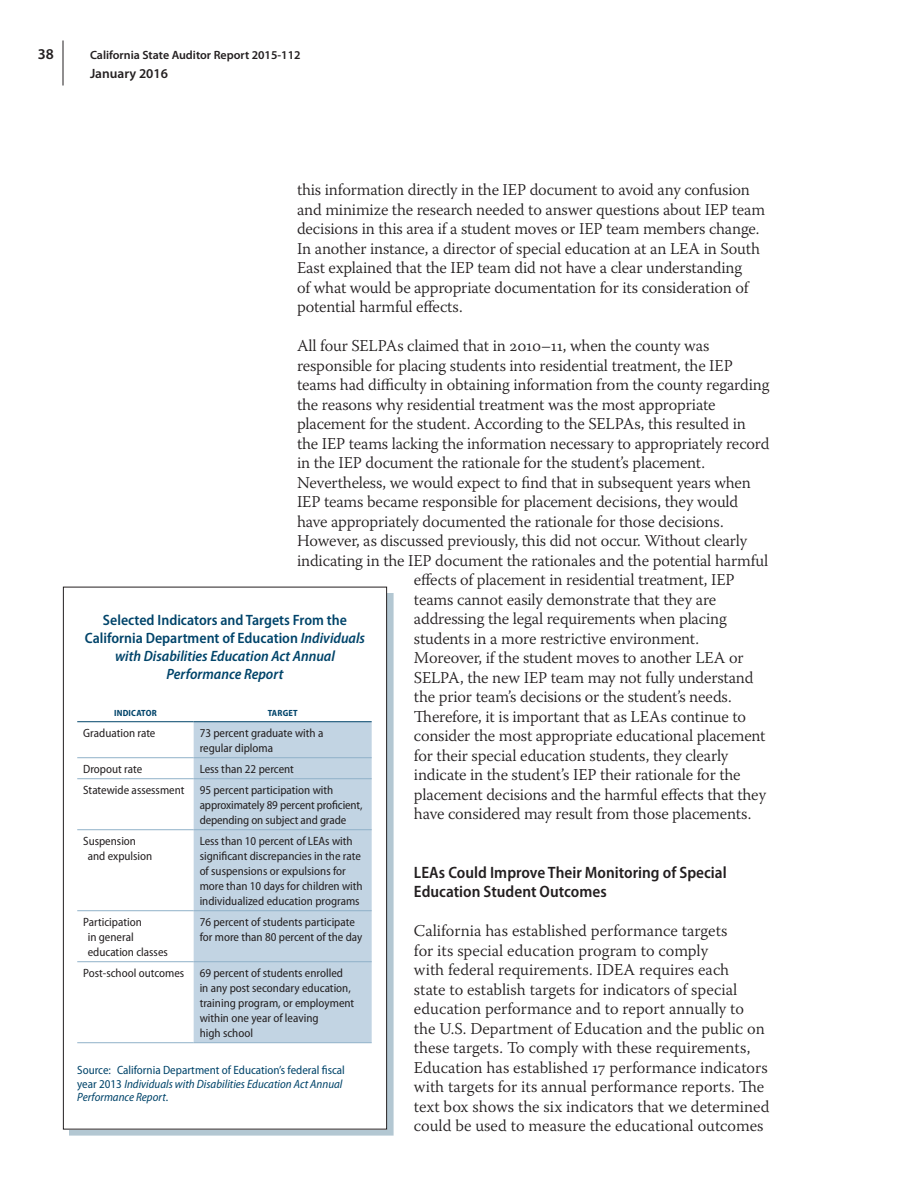
<style>
.page{position:relative;width:918px;height:1188px;background:#fff}
.page>*{position:absolute;margin:0;border:0;box-sizing:border-box;transform-origin:0 0}
.t1{font:300 16.5px/19.5px "Warnock Pro";letter-spacing:-.01em;color:#231f20}
.t2{font:600 semi-condensed 16.5px/19.5px "Myriad Pro";color:#231f20}
.t3{font:600 semi-condensed 15px/18px "Myriad Pro";color:#00446a;text-align:center}
.t4{font:600 15px "Myriad Pro";color:#231f20}
.t5{font:600 13.5px "Myriad Pro";color:#231f20}
.t6{font:semi-condensed 12px/15px "Myriad Pro";color:#231f20}
.t7{font:semi-condensed 12px/13.5px "Myriad Pro";color:#00446a}
.t8{font:600 12px "Myriad Pro";color:#231f20}
.t9{font:700 semi-condensed 9px "Myriad Pro";letter-spacing:.02em;color:#00446a}
.s1{font-style:italic}
</style>
<div class="page">
<hr style="left:63px;top:40px;width:1px;height:46px;background:#231f20">
<div style="left:69px;top:593px;width:324px;height:543px;background:#00446a;opacity:.3"></div>
<div style="left:63px;top:587px;width:324px;height:542px;background:#fff"></div>
<div style="left:194px;top:722px;width:178px;height:320px;background:#c2d4e3"></div>
<hr style="left:77px;top:721px;width:117px;height:1px;background:#00446a">
<hr style="left:77px;top:757px;width:117px;height:1px;background:#90b1c9">
<hr style="left:77px;top:778px;width:117px;height:1px;background:#90b1c9">
<hr style="left:77px;top:829px;width:117px;height:1px;background:#90b1c9">
<hr style="left:77px;top:910px;width:117px;height:1px;background:#90b1c9">
<hr style="left:77px;top:961px;width:117px;height:1px;background:#90b1c9">
<hr style="left:77px;top:1042px;width:117px;height:1px;background:#90b1c9">
<hr style="left:194px;top:721px;width:178px;height:1px;background:#00446a">
<hr style="left:194px;top:757px;width:178px;height:1px;background:#90b1c9">
<hr style="left:194px;top:778px;width:178px;height:1px;background:#90b1c9">
<hr style="left:194px;top:829px;width:178px;height:1px;background:#90b1c9">
<hr style="left:194px;top:910px;width:178px;height:1px;background:#90b1c9">
<hr style="left:194px;top:961px;width:178px;height:1px;background:#90b1c9">
<hr style="left:194px;top:1042px;width:178px;height:1px;background:#90b1c9">
<p class="t4" style="left:38px;top:45px;width:18px">38</p>
<p class="t8" style="left:90px;top:48px;width:212px">California State Auditor Report 2015-112</p>
<p class="t5" style="left:90px;top:66px;width:80px">January 2016</p>
<p class="t1" style="left:297px;top:180px;width:470px">this information directly in the IEP document to avoid any confusion and minimize the research needed to answer questions about IEP team decisions in this area if a student moves or IEP team members change.<br>In another instance, a director of special education at an LEA in South East explained that the IEP team did not have a clear understanding<br>of what would be appropriate documentation for its consideration of potential harmful effects.</p>
<p class="t1" style="left:297px;top:336px;width:414px">All four SELPAs claimed that in 2010–11, when the county was</p>
<p class="t1" style="left:297px;top:355px;width:437px">responsible for placing students into residential treatment, the IEP</p>
<p class="t1" style="left:297px;top:375px;width:474px">teams had difficulty in obtaining information from the county regarding</p>
<p class="t1" style="left:297px;top:394px;width:420px">the reasons why residential treatment was the most appropriate</p>
<p class="t1" style="left:297px;top:414px;width:450px">placement for the student. According to the SELPAs, this resulted in</p>
<p class="t1" style="left:297px;top:433px;width:474px">the IEP teams lacking the information necessary to appropriately record</p>
<p class="t1" style="left:297px;top:453px;width:410px">in the IEP document the rationale for the student’s placement.</p>
<p class="t1" style="left:297px;top:472px;width:455px">Nevertheless, we would expect to find that in subsequent years when</p>
<p class="t1" style="left:297px;top:492px;width:443px">IEP teams became responsible for placement decisions, they would</p>
<p class="t1" style="left:297px;top:511px;width:428px">have appropriately documented the rationale for those decisions.</p>
<p class="t1" style="left:297px;top:531px;width:452px">However, as discussed previously, this did not occur. Without clearly</p>
<p class="t1" style="left:297px;top:550px;width:473px">indicating in the IEP document the rationales and the potential harmful</p>
<p class="t1" style="left:414px;top:570px;width:322px">effects of placement in residential treatment, IEP</p>
<p class="t1" style="left:414px;top:589px;width:304px">teams cannot easily demonstrate that they are</p>
<p class="t1" style="left:414px;top:609px;width:314px">addressing the legal requirements when placing</p>
<p class="t1" style="left:414px;top:628px;width:287px">students in a more restrictive environment.</p>
<p class="t1" style="left:414px;top:648px;width:331px">Moreover, if the student moves to another LEA or</p>
<p class="t1" style="left:414px;top:667px;width:341px">SELPA, the new IEP team may not fully understand</p>
<p class="t1" style="left:414px;top:687px;width:319px">the prior team’s decisions or the student’s needs.</p>
<p class="t1" style="left:414px;top:706px;width:334px">Therefore, it is important that as LEAs continue to</p>
<p class="t1" style="left:414px;top:726px;width:353px">consider the most appropriate educational placement</p>
<p class="t1" style="left:414px;top:745px;width:316px">for their special education students, they clearly</p>
<p class="t1" style="left:414px;top:765px;width:328px">indicate in the student’s IEP their rationale for the</p>
<p class="t1" style="left:414px;top:784px;width:354px">placement decisions and the harmful effects that they</p>
<p class="t1" style="left:414px;top:804px;width:339px">have considered may result from those placements.</p>
<p class="t3" style="left:85px;top:611px;width:282px">Selected Indicators and Targets From the California Department of Education <span class="s1">Individuals with Disabilities Education Act Annual Performance Report</span></p>
<p class="t9" style="left:114px;top:708px;width:44px">INDICATOR</p>
<p class="t9" style="left:268px;top:708px;width:31px">TARGET</p>
<p class="t6" style="left:83px;top:725px;width:74px">Graduation rate</p>
<p class="t6" style="left:200px;top:725px;width:125px">73 percent graduate with a regular diploma</p>
<p class="t6" style="left:83px;top:761px;width:60px">Dropout rate</p>
<p class="t6" style="left:200px;top:761px;width:96px">Less than 22 percent</p>
<p class="t6" style="left:83px;top:782px;width:103px">Statewide assessment</p>
<p class="t6" style="left:200px;top:782px;width:164px">95 percent participation with approximately 89 percent proficient, depending on subject and grade</p>
<p class="t6" style="left:88px;top:833px;width:66px;text-indent:-4px">Suspension and expulsion</p>
<p class="t6" style="left:200px;top:833px;width:165px">Less than 10 percent of LEAs with significant discrepancies in the rate of suspensions or expulsions for more than 10 days for children with individualized education programs</p>
<p class="t6" style="left:88px;top:914px;width:82px;text-indent:-4px">Participation<br>in general education classes</p>
<p class="t6" style="left:200px;top:914px;width:164px">76 percent of students participate for more than 80 percent of the day</p>
<p class="t6" style="left:83px;top:965px;width:103px">Post‑school outcomes</p>
<p class="t6" style="left:200px;top:965px;width:156px">69 percent of students enrolled in any post secondary education, training program, or employment within one year of leaving<br>high school</p>
<p class="t7" style="left:77px;top:1064px;width:269px">Source: California Department of Education’s federal fiscal year 2013 <span class="s1">Individuals with Disabilities Education Act Annual<br>Performance Report</span>.</p>
<p class="t2" style="left:414px;top:863px;width:314px">LEAs Could Improve Their Monitoring of Special<br>Education Student Outcomes</p>
<p class="t1" style="left:414px;top:921px;width:357px">California has established performance targets<br>for its special education program to comply<br>with federal requirements. IDEA requires each<br>state to establish targets for indicators of special education performance and to report annually to the U.S. Department of Education and the public on these targets. To comply with these requirements, Education has established 17 performance indicators with targets for its annual performance reports. The text box shows the six indicators that we determined could be used to measure the educational outcomes</p>
</div>
